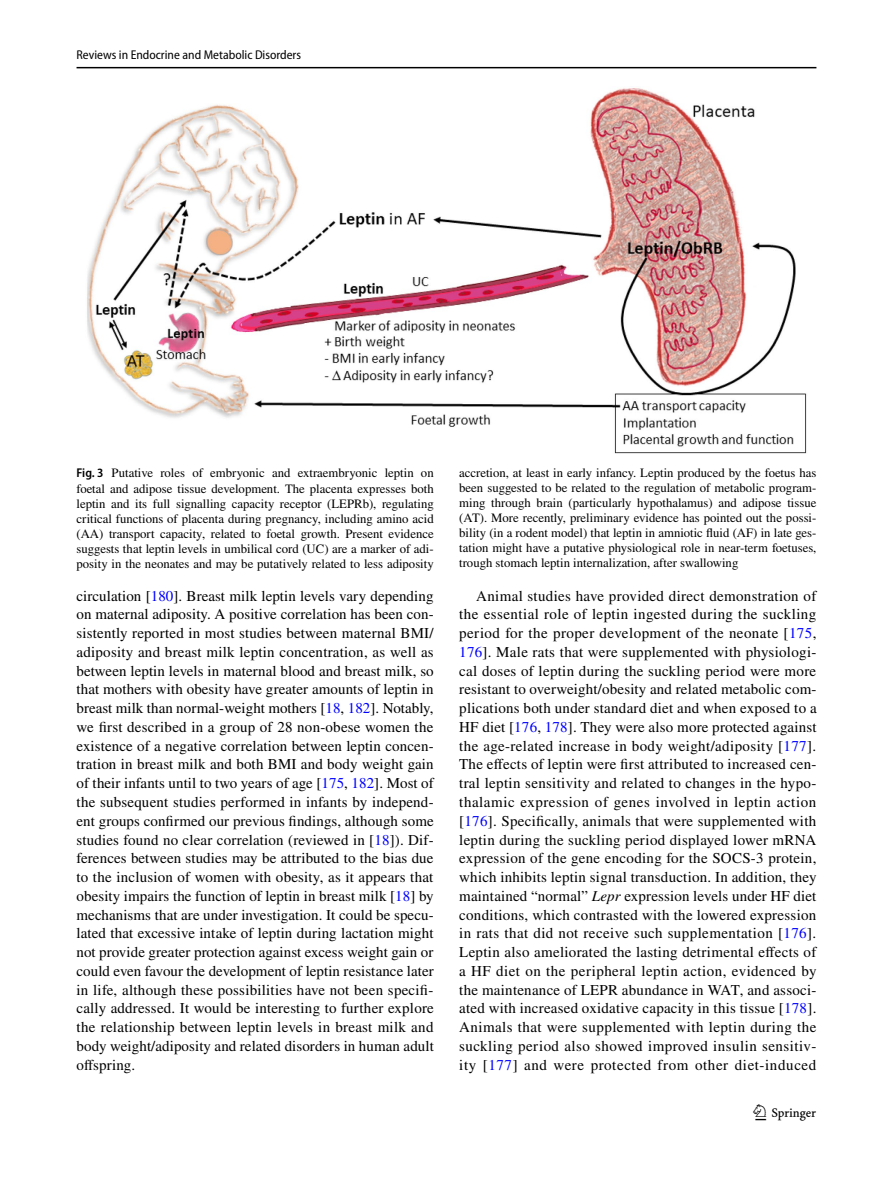
<style>
.page{position:relative;width:893px;height:1187px;background:#fff}
.page>*{position:absolute;margin:0;border:0;box-sizing:border-box;transform-origin:0 0}
.t1{font:22.5px "Springnew Regular 3";color:#000}
.t2{font:15px/18.8px "STIX";letter-spacing:.025em;color:#000;text-align:justify}
.t3{font:12.75px/15px "STIX";color:#000;text-align:justify}
.t4{font:semi-condensed 12.75px "Myriad Pro";color:#000}
.s1{font-family:"Myriad Pro";font-weight:600;font-stretch:semi-condensed}
.s2{color:#00f}
.s3{font-style:italic}
</style>
<div class="page">
<hr style="left:77px;top:67px;width:739px;height:1px;background:#000">
<img style="left:87px;top:88px;width:720px;height:366px">
<p class="t4" style="left:77px;top:48px;width:226px">Reviews in Endocrine and Metabolic Disorders</p>
<p class="t3" style="left:77px;top:466px;width:359px"><span class="s1">Fig. 3</span> Putative roles of embryonic and extraembryonic leptin on foetal and adipose tissue development. The placenta expresses both leptin and its full signalling capacity receptor (LEPRb), regulating critical functions of placenta during pregnancy, including amino acid (AA) transport capacity, related to foetal growth. Present evidence suggests that leptin levels in umbilical cord (UC) are a marker of adi&shy;posity in the neonates and may be putatively related to less adiposity</p>
<p class="t3" style="left:459px;top:466px;width:359px">accretion, at least in early infancy. Leptin produced by the foetus has been suggested to be related to the regulation of metabolic program&shy;ming through brain (particularly hypothalamus) and adipose tissue (AT). More recently, preliminary evidence has pointed out the possi&shy;bility (in a rodent model) that leptin in amniotic fluid (AF) in late ges&shy;tation might have a putative physiological role in near-term foetuses, trough stomach leptin internalization, after swallowing</p>
<p class="t2" style="left:77px;top:587px;width:359px">circulation [<span class="s2">180</span>]. Breast milk leptin levels vary depending on maternal adiposity. A positive correlation has been con&shy;sistently reported in most studies between maternal BMI/ adiposity and breast milk leptin concentration, as well as between leptin levels in maternal blood and breast milk, so that mothers with obesity have greater amounts of leptin in breast milk than normal-weight mothers [<span class="s2">18</span>, <span class="s2">182</span>]. Notably, we first described in a group of 28 non-obese women the existence of a negative correlation between leptin concen&shy;tration in breast milk and both BMI and body weight gain of their infants until to two years of age [<span class="s2">175</span>, <span class="s2">182</span>]. Most of the subsequent studies performed in infants by independ&shy;ent groups confirmed our previous findings, although some studies found no clear correlation (reviewed in [<span class="s2">18</span>]). Dif&shy;ferences between studies may be attributed to the bias due to the inclusion of women with obesity, as it appears that obesity impairs the function of leptin in breast milk [<span class="s2">18</span>] by mechanisms that are under investigation. It could be specu&shy;lated that excessive intake of leptin during lactation might not provide greater protection against excess weight gain or could even favour the development of leptin resistance later in life, although these possibilities have not been specifi&shy;cally addressed. It would be interesting to further explore the relationship between leptin levels in breast milk and body weight/adiposity and related disorders in human adult offspring.</p>
<p class="t2" style="left:459px;top:587px;width:359px;text-indent:17px">Animal studies have provided direct demonstration of the essential role of leptin ingested during the suckling period for the proper development of the neonate [<span class="s2">175</span>, <span class="s2">176</span>]. Male rats that were supplemented with physiologi&shy;cal doses of leptin during the suckling period were more resistant to overweight/obesity and related metabolic com&shy;plications both under standard diet and when exposed to a HF diet [<span class="s2">176</span>, <span class="s2">178</span>]. They were also more protected against the age-related increase in body weight/adiposity [<span class="s2">177</span>].<br>The effects of leptin were first attributed to increased cen&shy;tral leptin sensitivity and related to changes in the hypo&shy;thalamic expression of genes involved in leptin action [<span class="s2">176</span>]. Specifically, animals that were supplemented with leptin during the suckling period displayed lower mRNA expression of the gene encoding for the SOCS-3 protein, which inhibits leptin signal transduction. In addition, they maintained “normal” <span class="s3">Lepr</span> expression levels under HF diet conditions, which contrasted with the lowered expression in rats that did not receive such supplementation [<span class="s2">176</span>].<br>Leptin also ameliorated the lasting detrimental effects of a HF diet on the peripheral leptin action, evidenced by the maintenance of LEPR abundance in WAT, and associ&shy;ated with increased oxidative capacity in this tissue [<span class="s2">178</span>].<br>Animals that were supplemented with leptin during the suckling period also showed improved insulin sensitiv&shy;ity [<span class="s2">177</span>] and were protected from other diet-induced</p>
<h1 class="t1" style="left:755px;top:1104px;width:62px">1 3</h1>
</div>
